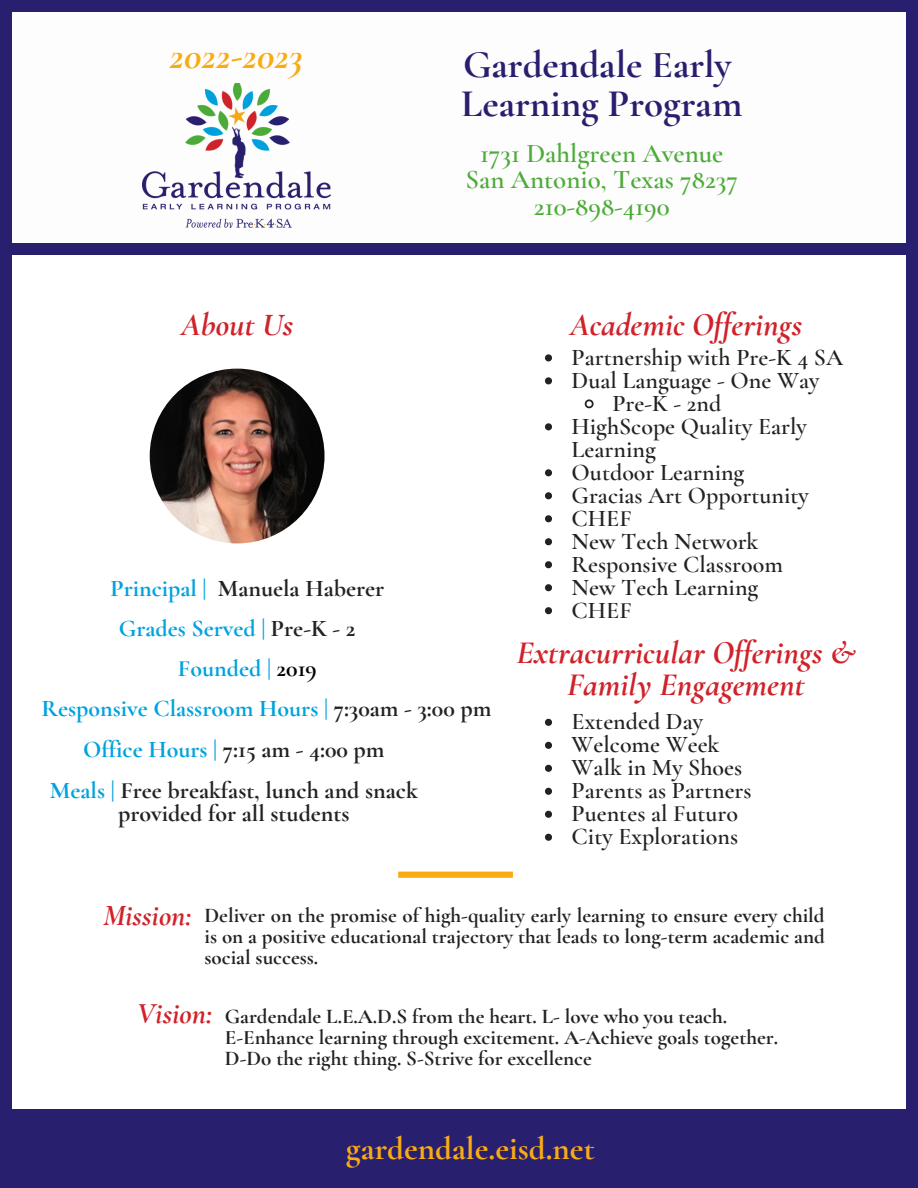
<style>
.page{position:relative;width:918px;height:1188px;background:#fff}
.page>*{position:absolute;margin:0;border:0;box-sizing:border-box;transform-origin:0 0}
.t1{font:700 39px/38.8px "Cormorant Garamond";color:#291f6f}
.t2{font:italic 700 39px "Cormorant Garamond";color:#f9ab14}
.t3{font:italic 700 33px/31.8px "Cormorant Garamond";color:#d0222a;text-align:center}
.t4{font:700 33px "Cormorant Garamond";color:#f9ab14}
.t5{font:italic 700 30px "Cormorant Garamond";color:#d0222a}
.t6{font:600 27px/26.5px "Cormorant Garamond";color:#4cac38;text-align:center}
.t7{font:600 24px/23px "Cormorant Garamond";color:#212321}
.t8{font:700 24px "Cormorant Garamond";color:#212321}
.t9{font:700 24px "Cormorant Garamond";color:#00a2de}
.t10{font:700 21px/21px "Cormorant Garamond";color:#212321;text-align:justify}
.s1{color:#00a2de}
.s2{color:#212321}
.s3{color:#010000}
</style>
<div class="page">
<div style="left:0;top:0;width:11px;height:1188px;background:#291f6f"></div>
<div style="left:907px;top:0;width:11px;height:1188px;background:#291f6f"></div>
<div style="left:0;top:1109px;width:918px;height:79px;background:#291f6f"></div>
<div style="left:0;top:0;width:918px;height:11px;background:#291f6f"></div>
<div style="left:0;top:243px;width:918px;height:11px;background:#291f6f"></div>
<img style="left:142px;top:84px;width:188px;height:144px">
<img style="left:150px;top:369px;width:175px;height:174px;border-radius:50%">
<svg style="left:545px;top:354px;width:7px;height:7px"></svg>
<svg style="left:545px;top:377px;width:7px;height:7px"></svg>
<svg style="left:584px;top:399px;width:10px;height:10px"></svg>
<svg style="left:545px;top:423px;width:7px;height:7px"></svg>
<svg style="left:545px;top:469px;width:7px;height:7px"></svg>
<svg style="left:545px;top:492px;width:7px;height:7px"></svg>
<svg style="left:545px;top:515px;width:7px;height:7px"></svg>
<svg style="left:545px;top:538px;width:7px;height:7px"></svg>
<svg style="left:545px;top:561px;width:7px;height:7px"></svg>
<svg style="left:545px;top:584px;width:7px;height:7px"></svg>
<svg style="left:545px;top:607px;width:7px;height:7px"></svg>
<svg style="left:545px;top:719px;width:7px;height:7px"></svg>
<svg style="left:545px;top:742px;width:7px;height:7px"></svg>
<svg style="left:545px;top:765px;width:7px;height:7px"></svg>
<svg style="left:545px;top:788px;width:7px;height:7px"></svg>
<svg style="left:545px;top:811px;width:7px;height:7px"></svg>
<svg style="left:545px;top:834px;width:7px;height:7px"></svg>
<svg style="left:398px;top:872px;width:115px;height:6px"></svg>
<h1 class="t2" style="left:170px;top:32px;width:135px">2022-2023</h1>
<h2 class="t3" style="left:181px;top:308px;width:114px">About Us</h2>
<h1 class="t1" style="left:461px;top:45px;width:283px">Gardendale Early<br>Learning Program</h1>
<p class="t6" style="left:465px;top:140px;width:274px">1731 Dahlgreen Avenue<br>San Antonio, Texas 78237<br>210-898-4190</p>
<h2 class="t3" style="left:570px;top:308px;width:234px">Academic Offerings</h2>
<p class="t8" style="left:110px;top:574px;width:275px"><span class="s1">Principal |</span> Manuela Haberer</p>
<p class="t9" style="left:119px;top:614px;width:238px">Grades Served | <span class="s2">Pre-K - 2</span></p>
<p class="t9" style="left:178px;top:654px;width:140px">Founded | <span class="s3">2019</span></p>
<p class="t9" style="left:41px;top:694px;width:452px">Responsive Classroom Hours | <span class="s2">7:30am - 3:00 pm</span></p>
<p class="t8" style="left:83px;top:735px;width:303px"><span class="s1">Office Hours |</span> 7:15 am - 4:00 pm</p>
<p class="t8" style="left:50px;top:776px;width:369px"><span class="s1">Meals |</span> Free breakfast, lunch and snack</p>
<p class="t8" style="left:118px;top:799px;width:233px">provided for all students</p>
<p class="t7" style="left:572px;top:346px;width:273px">Partnership with Pre-K 4 SA</p>
<p class="t7" style="left:572px;top:369px;width:249px">Dual Language - One Way</p>
<p class="t7" style="left:612px;top:392px;width:110px">Pre-K - 2nd</p>
<p class="t7" style="left:572px;top:415px;width:237px">HighScope Quality Early</p>
<p class="t7" style="left:572px;top:438px;width:86px">Learning</p>
<p class="t7" style="left:572px;top:461px;width:174px">Outdoor Learning</p>
<p class="t7" style="left:572px;top:484px;width:239px">Gracias Art Opportunity</p>
<p class="t7" style="left:572px;top:507px;width:62px">CHEF</p>
<p class="t7" style="left:572px;top:530px;width:188px">New Tech Network</p>
<p class="t7" style="left:572px;top:553px;width:213px">Responsive Classroom</p>
<p class="t7" style="left:572px;top:576px;width:188px">New Tech Learning</p>
<p class="t7" style="left:572px;top:599px;width:62px">CHEF</p>
<h2 class="t3" style="left:516px;top:636px;width:340px">Extracurricular Offerings &amp;<br>Family Engagement</h2>
<p class="t7" style="left:572px;top:710px;width:182px">Extended Day<br>Welcome Week<br>Walk in My Shoes<br>Parents as Partners<br>Puentes al Futuro<br>City Explorations</p>
<h3 class="t5" style="left:103px;top:898px;width:90px">Mission:</h3>
<p class="t10" style="left:205px;top:905px;width:622px">Deliver on the promise of high-quality early learning to ensure every child is on a positive educational trajectory that leads to long-term academic and social success.</p>
<h3 class="t5" style="left:137px;top:995px;width:76px">Vision:</h3>
<p class="t10" style="left:225px;top:1006px;width:555px;text-align:left">Gardendale L.E.A.D.S from the heart. L- love who you teach.<br>E-Enhance learning through excitement. A-Achieve goals together.<br>D-Do the right thing. S-Strive for excellence</p>
<h2 class="t4" style="left:346px;top:1129px;width:250px">gardendale.eisd.net</h2>
</div>
